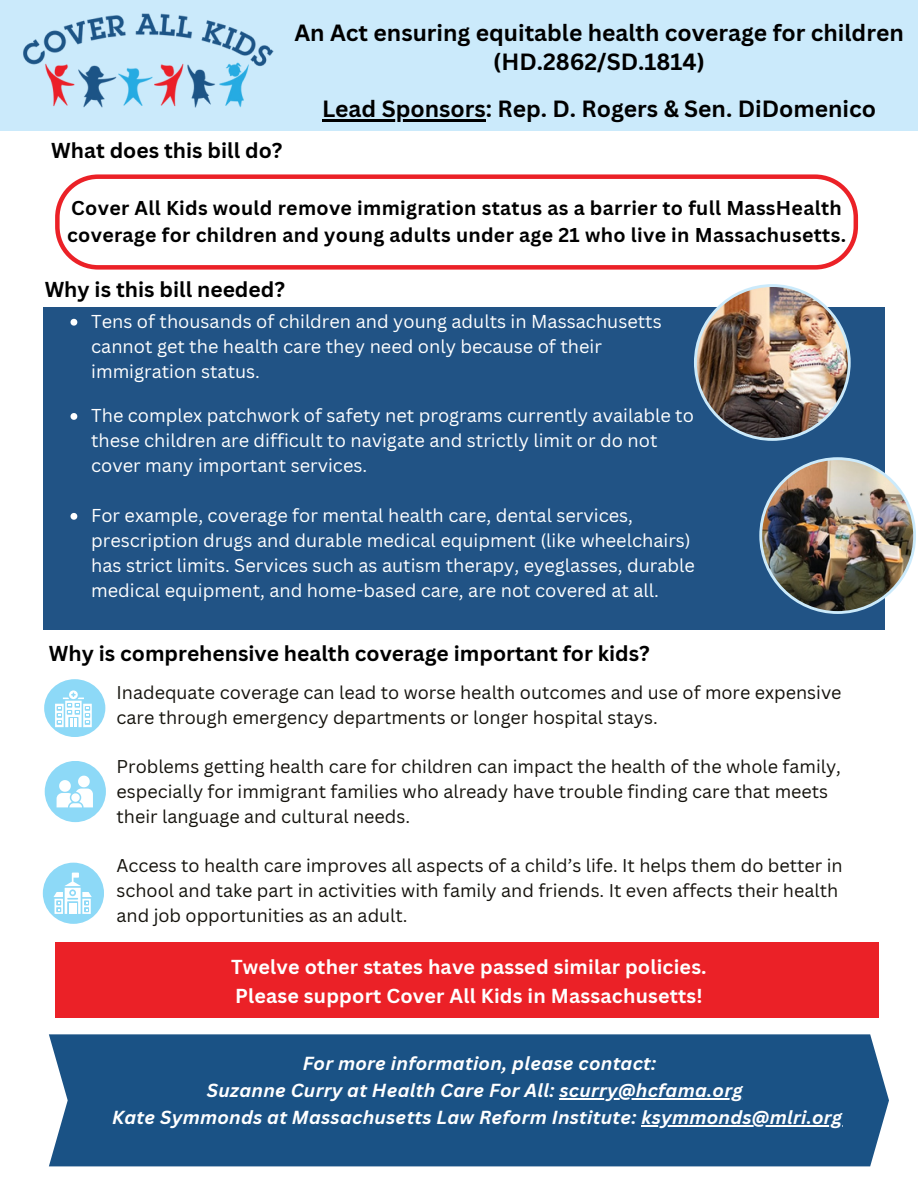
<style>
.page{position:relative;width:918px;height:1188px;background:#fff}
.page>*{position:absolute;margin:0;border:0;box-sizing:border-box;transform-origin:0 0}
.t1{font:700 22.8px/29.2px "Canva Sans";color:#000;text-align:center}
.t2{font:700 21px "Canva Sans";color:#000}
.t3{font:700 19.65px/29.2px "Canva Sans";letter-spacing:.01em;color:#feffff}
.t4{font:700 19.5px/27px "Canva Sans";letter-spacing:.015em;color:#000}
.t5{font:italic 700 18.45px/27px "Canva Sans";letter-spacing:.015em;color:#fff;text-align:center}
.t6{font:18.15px/24.9px "Canva Sans";color:#fff}
.t7{font:18px/24.8px "Canva Sans";color:#15130d}
</style>
<div class="page">
<div style="left:0;top:0;width:918px;height:131px;background:#cbeafb"></div>
<div style="left:43px;top:307px;width:842px;height:322px;background:#215385"></div>
<div style="left:55px;top:943px;width:824px;height:75px;background:#eb2127"></div>
<img style="left:694px;top:284px;width:157px;height:157px">
<img style="left:759px;top:457px;width:157px;height:157px">
<div style="left:49px;top:1034px;width:840px;height:132px;background:#1a5285"></div>
<svg style="left:55px;top:174px;width:803px;height:96px"></svg>
<div style="left:44px;top:679px;width:61px;height:58px;background:#8dd9f7;border-radius:50%"></div>
<svg style="left:55px;top:690px;width:37px;height:37px"></svg>
<div style="left:43px;top:863px;width:61px;height:61px;background:#8dd9f7;border-radius:50%"></div>
<div style="left:45px;top:761px;width:61px;height:61px;background:#8dd9f7;border-radius:50%"></div>
<svg style="left:57px;top:776px;width:36px;height:31px"></svg>
<svg style="left:53px;top:873px;width:39px;height:41px"></svg>
<img style="left:23px;top:13px;width:251px;height:95px">
<hr style="left:322px;top:119px;width:164px;height:3px;background:#000">
<svg style="left:71px;top:319px;width:6px;height:7px"></svg>
<svg style="left:71px;top:413px;width:6px;height:7px"></svg>
<svg style="left:71px;top:513px;width:6px;height:7px"></svg>
<hr style="left:559px;top:1098px;width:184px;height:1px;background:#fff">
<hr style="left:642px;top:1125px;width:201px;height:1px;background:#fff">
<p class="t2" style="left:51px;top:136px;width:233px">What does this bill do?</p>
<p class="t1" style="left:294px;top:17px;width:611px">An Act ensuring equitable health coverage for children (HD.2862/SD.1814)</p>
<p class="t1" style="left:322px;top:94px;width:556px">Lead Sponsors: Rep. D. Rogers &amp; Sen. DiDomenico</p>
<h1 class="t4" style="left:67px;top:194px;width:780px">Cover All Kids would remove immigration status as a barrier to full MassHealth coverage for children and young adults under age 21 who live in Massachusetts.</h1>
<p class="t2" style="left:45px;top:274px;width:242px">Why is this bill needed?</p>
<p class="t6" style="left:91px;top:308px;width:572px">Tens of thousands of children and young adults in Massachusetts cannot get the health care they need only because of their immigration status.</p>
<p class="t6" style="left:91px;top:403px;width:604px">The complex patchwork of safety net programs currently available to these children are difficult to navigate and strictly limit or do not cover many important services.</p>
<p class="t6" style="left:91px;top:503px;width:605px">For example, coverage for mental health care, dental services, prescription drugs and durable medical equipment (like wheelchairs) has strict limits. Services such as autism therapy, eyeglasses, durable medical equipment, and home-based care, are not covered at all.</p>
<p class="t2" style="left:49px;top:639px;width:602px">Why is comprehensive health coverage important for kids?</p>
<h1 class="t7" style="left:117px;top:679px;width:727px">Inadequate coverage can lead to worse health outcomes and use of more expensive care through emergency departments or longer hospital stays.</h1>
<h2 class="t7" style="left:117px;top:754px;width:726px">Problems getting health care for children can impact the health of the whole family, especially for immigrant families who already have trouble finding care that meets their language and cultural needs.</h2>
<h1 class="t7" style="left:117px;top:853px;width:728px">Access to health care improves all aspects of a child’s life. It helps them do better in school and take part in activities with family and friends. It even affects their health and job opportunities as an adult.</h1>
<h1 class="t3" style="left:231px;top:951px;width:477px">Twelve other states have passed similar policies.<br>Please support Cover All Kids in Massachusetts!</h1>
<p class="t5" style="left:207px;top:1049px;width:537px">For more information, please contact:<br>Suzanne Curry at Health Care For All: scurry@hcfama.org</p>
<p class="t5" style="left:112px;top:1103px;width:732px">Kate Symmonds at Massachusetts Law Reform Institute: ksymmonds@mlri.org</p>
</div>
